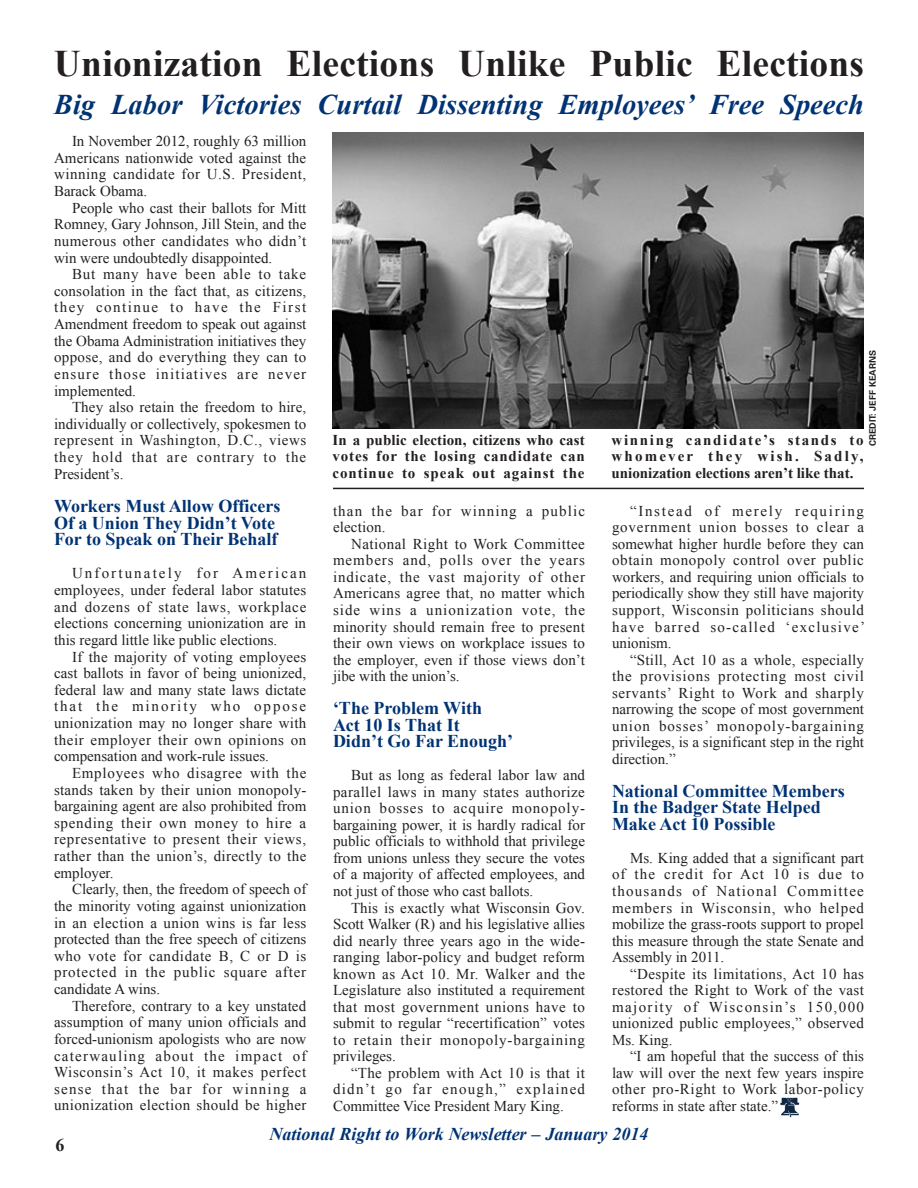
<style>
.page{position:relative;width:918px;height:1188px;background:#fff}
.page>*{position:absolute;margin:0;border:0;box-sizing:border-box;transform-origin:0 0}
.Head_2{font:700 37.5px "Times New Roman";letter-spacing:.005em;color:#231f20}
.Head_2-2{font:italic 700 28.5px "Times New Roman";color:#013374}
.Body_Text{font:700 18px/16.5px "Times New Roman";color:#013374}
.t1{font:italic 700 18px "Times New Roman";color:#013374}
.t2{font:700 18px "Times New Roman";color:#231f20}
.Body_Text-2{font:15px/16.5px "Times New Roman";letter-spacing:.01em;color:#231f20;text-align:justify}
.captions{font:700 15px/16.5px "Times New Roman";letter-spacing:.055em;color:#231f20;text-align:justify}
.Body_Text-3{font:15px/16.5px "Times New Roman";letter-spacing:.075em;color:#231f20}
.photo_credit{font:700 9px "Univers LT Std";color:#231f20}
</style>
<div class="page">
<img style="left:780px;top:1097px;width:20px;height:21px">
<img style="left:333px;top:133px;width:531px;height:296px">
<hr style="left:333px;top:488px;width:531px;height:1px;background:#231f20">
<p class="Head_2" style="left:54px;top:38px;width:812px">Unionization Elections Unlike Public Elections</p>
<p class="Head_2-2" style="left:54px;top:84px;width:812px">Big Labor Victories Curtail Dissenting Employees’ Free Speech</p>
<p class="Body_Text-2" style="left:54px;top:133px;width:254px;text-indent:18px">In November 2012, roughly 63 million Americans nationwide voted against the winning candidate for U.S. President, Barack Obama.</p>
<p class="Body_Text-2" style="left:54px;top:199px;width:254px;text-indent:18px">People who cast their ballots for Mitt Romney, Gary Johnson, Jill Stein, and the numerous other candidates who didn’t win were undoubtedly disappointed.</p>
<p class="Body_Text-2" style="left:54px;top:266px;width:254px;text-indent:18px">But many have been able to take consolation in the fact that, as citizens, they continue to have the First Amendment freedom to speak out against the Obama Administration initiatives they oppose, and do everything they can to ensure those initiatives are never implemented.</p>
<p class="Body_Text-2" style="left:54px;top:399px;width:254px;text-indent:18px">They also retain the freedom to hire, individually or collectively, spokesmen to represent in Washington, D.C., views they hold that are contrary to the President’s.</p>
<p class="Body_Text" style="left:54px;top:497px;width:228px">Workers Must Allow Officers<br>Of a Union They Didn’t Vote<br>For to Speak on Their Behalf</p>
<p class="Body_Text-2" style="left:54px;top:565px;width:254px;text-indent:18px">Unfortunately for American employees, under federal labor statutes and dozens of state laws, workplace elections concerning unionization are in this regard little like public elections.</p>
<p class="Body_Text-2" style="left:54px;top:648px;width:254px;text-indent:18px">If the majority of voting employees cast ballots in favor of being unionized, federal law and many state laws dictate that the minority who oppose unionization may no longer share with their employer their own opinions on compensation and work-rule issues.</p>
<p class="Body_Text-2" style="left:54px;top:764px;width:254px;text-indent:18px">Employees who disagree with the stands taken by their union monopoly&shy;bargaining agent are also prohibited from spending their own money to hire a representative to present their views, rather than the union’s, directly to the employer.</p>
<p class="Body_Text-2" style="left:54px;top:881px;width:254px;text-indent:18px">Clearly, then, the freedom of speech of the minority voting against unionization in an election a union wins is far less protected than the free speech of citizens who vote for candidate B, C or D is protected in the public square after candidate A wins.</p>
<p class="Body_Text-2" style="left:54px;top:997px;width:254px;text-indent:18px">Therefore, contrary to a key unstated assumption of many union officials and forced-unionism apologists who are now caterwauling about the impact of Wisconsin’s Act 10, it makes perfect sense that the bar for winning a unionization election should be higher</p>
<p class="photo_credit" style="left:867px;top:446px;width:98px;rotate:-90deg">CREDIT: JEFF KEARNS</p>
<p class="captions" style="left:333px;top:431px;width:254px">In a public election, citizens who cast votes for the losing candidate can continue to speak out against the</p>
<p class="captions" style="left:612px;top:431px;width:253px">winning candidate’s stands to whomever they wish. Sadly, unionization elections aren’t like that.</p>
<p class="Body_Text-2" style="left:612px;top:502px;width:255px;text-indent:18px">“Instead of merely requiring government union bosses to clear a somewhat higher hurdle before they can obtain monopoly control over public workers, and requiring union officials to periodically show they still have majority support, Wisconsin politicians should have barred so-called ‘exclusive’ unionism.</p>
<p class="Body_Text-2" style="left:612px;top:651px;width:254px;text-indent:18px">“Still, Act 10 as a whole, especially the provisions protecting most civil servants’ Right to Work and sharply narrowing the scope of most government union bosses’ monopoly-bargaining privileges, is a significant step in the right direction.”</p>
<p class="Body_Text" style="left:612px;top:782px;width:234px">National Committee Members<br>In the Badger State Helped<br>Make Act 10 Possible</p>
<p class="Body_Text-2" style="left:612px;top:849px;width:254px;text-indent:18px">Ms. King added that a significant part of the credit for Act 10 is due to thousands of National Committee members in Wisconsin, who helped mobilize the grass-roots support to propel this measure through the state Senate and Assembly in 2011.</p>
<p class="Body_Text-2" style="left:612px;top:965px;width:254px;text-indent:18px">“Despite its limitations, Act 10 has restored the Right to Work of the vast majority of Wisconsin’s 150,000 unionized public employees,” observed Ms. King.</p>
<p class="Body_Text-2" style="left:612px;top:1048px;width:254px;text-indent:18px">“I am hopeful that the success of this law will over the next few years inspire other pro-Right to Work labor-policy reforms in state after state.”</p>
<p class="Body_Text-3" style="left:333px;top:502px;width:254px">than the bar for winning a public election.</p>
<p class="Body_Text-2" style="left:333px;top:535px;width:254px;text-indent:18px">National Right to Work Committee members and, polls over the years indicate, the vast majority of other Americans agree that, no matter which side wins a unionization vote, the minority should remain free to present their own views on workplace issues to the employer, even if those views don’t jibe with the union’s.</p>
<p class="Body_Text" style="left:333px;top:699px;width:182px">‘The Problem With<br>Act 10 Is That It<br>Didn’t Go Far Enough’</p>
<p class="Body_Text-2" style="left:333px;top:767px;width:254px;text-indent:18px">But as long as federal labor law and parallel laws in many states authorize union bosses to acquire monopoly&shy;bargaining power, it is hardly radical for public officials to withhold that privilege from unions unless they secure the votes of a majority of affected employees, and not just of those who cast ballots.</p>
<p class="Body_Text-2" style="left:333px;top:899px;width:254px;text-indent:18px">This is exactly what Wisconsin Gov.<br>Scott Walker (R) and his legislative allies did nearly three years ago in the wide&shy;ranging labor-policy and budget reform known as Act 10. Mr. Walker and the Legislature also instituted a requirement that most government unions have to submit to regular “recertification” votes to retain their monopoly-bargaining privileges.</p>
<p class="Body_Text-2" style="left:333px;top:1064px;width:254px;text-indent:18px">“The problem with Act 10 is that it didn’t go far enough,” explained Committee Vice President Mary King.</p>
<p class="t2" style="left:56px;top:1133px;width:10px">6</p>
<p class="t1" style="left:269px;top:1121px;width:381px">National Right to Work Newsletter – January 2014</p>
</div>
